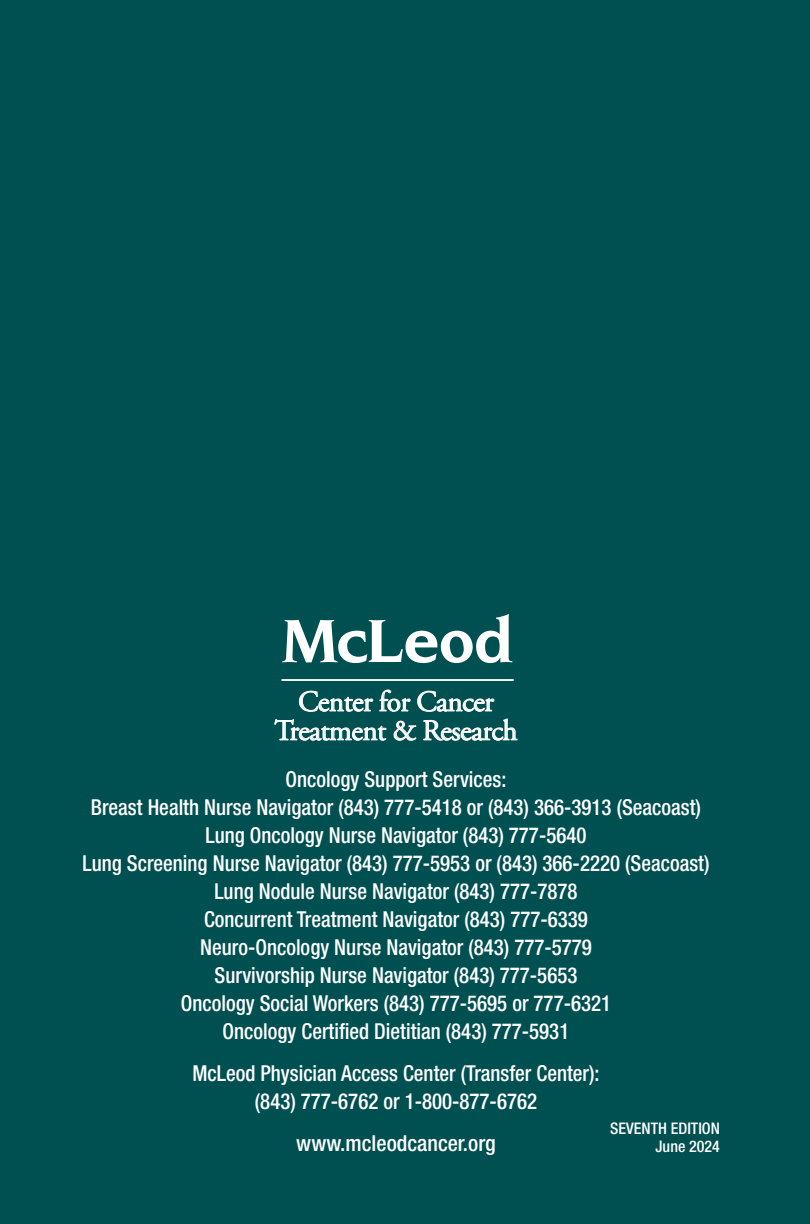
<style>
.page{position:relative;width:810px;height:1224px;background:#004f51}
.page>*{position:absolute;margin:0;border:0;box-sizing:border-box;transform-origin:0 0}
.t1{font:29.2px/29px "Adobe Garamond Pro";letter-spacing:-.02em;color:#fff;text-align:center}
.t2{font:500 condensed 22px/28px "Helvetica Neue LT Std";color:#fff;text-align:center;scale:.95 1}
.t3{font:500 condensed 22px "Helvetica Neue LT Std";color:#fff}
.t4{font:500 condensed 16px/18px "Helvetica Neue LT Std";color:#fff;text-align:right}
</style>
<div class="page">
<svg style="left:282px;top:614px;width:230px;height:49px"></svg>
<hr style="left:281px;top:679px;width:233px;height:2px;background:#fff">
<h1 class="t1" style="left:275px;top:686px;width:245px">Center for Cancer<br>Treatment &amp; Research</h1>
<p class="t2" style="left:82px;top:768px;width:662px">Oncology Support Services:<br>Breast Health Nurse Navigator (843) 777-5418 or (843) 366-3913 (Seacoast)<br>Lung Oncology Nurse Navigator (843) 777-5640<br>Lung Screening Nurse Navigator (843) 777-5953 or (843) 366-2220 (Seacoast)<br>Lung Nodule Nurse Navigator (843) 777-7878<br>Concurrent Treatment Navigator (843) 777-6339<br>Neuro-Oncology Nurse Navigator (843) 777-5779<br>Survivorship Nurse Navigator (843) 777-5653<br>Oncology Social Workers (843) 777-5695 or 777-6321<br>Oncology Certified Dietitian (843) 777-5931</p>
<p class="t2" style="left:192px;top:1062px;width:430px">McLeod Physician Access Center (Transfer Center): (843) 777-6762 or 1-800-877-6762</p>
<p class="t3" style="left:296px;top:1136px;width:201px">www.mcleodcancer.org</p>
<p class="t4" style="left:610px;top:1122px;width:111px">SEVENTH EDITION<br>June 2024</p>
</div>
